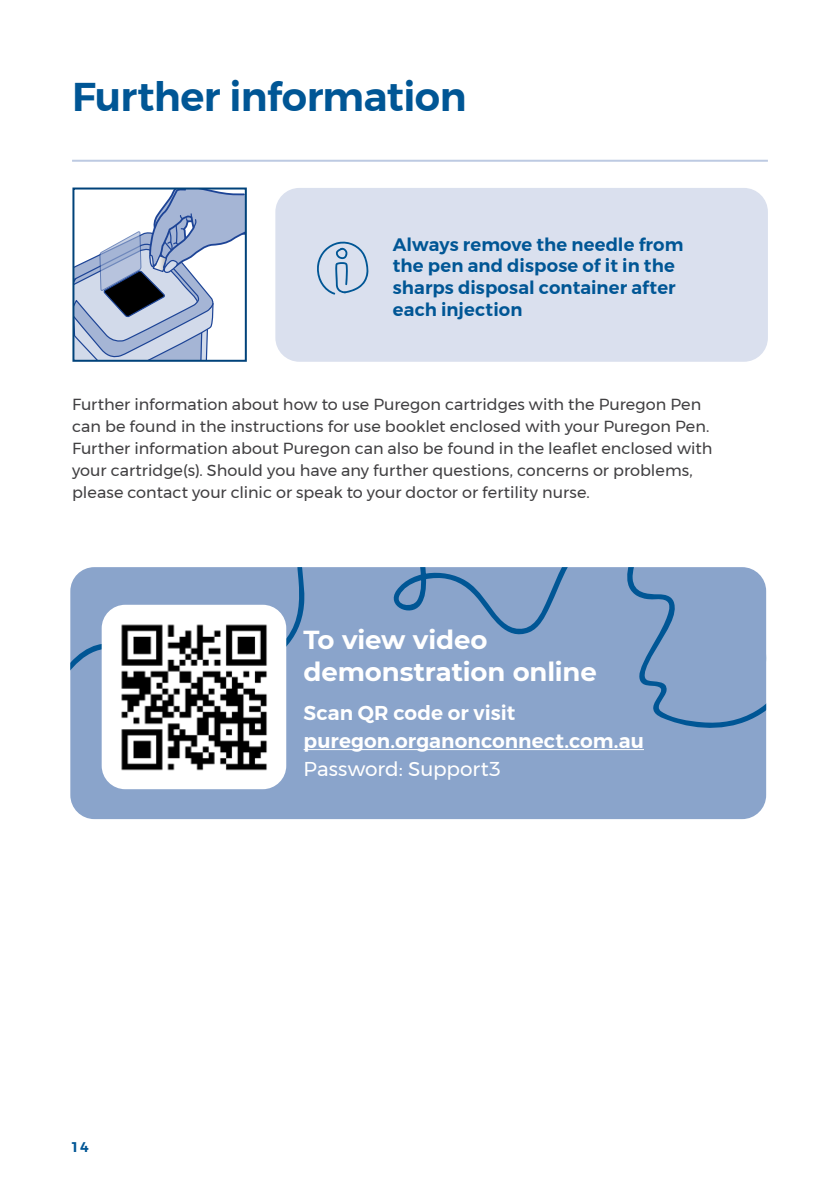
<style>
.page{position:relative;width:840px;height:1191px;background:#fff}
.page>*{position:absolute;margin:0;border:0;box-sizing:border-box;transform-origin:0 0}
.t1{font:600 40px "Montserrat";letter-spacing:-.015em;color:#005695}
.t2{font:700 26px/32px "Montserrat";letter-spacing:-.005em;color:#fff}
.t3{font:600 20px/28px "Montserrat";color:#fff}
.t4{font:20px "Montserrat";color:#fff}
.t5{font:600 18px/21.6px "Montserrat";letter-spacing:.005em;color:#005695}
.t6{font:16px/22px "Montserrat";color:#414042}
.t7{font:600 14px "Montserrat";color:#005695}
</style>
<div class="page">
<div style="left:275px;top:188px;width:492px;height:174px;background:#dae0ee;border-radius:24px"></div>
<svg style="left:317px;top:241px;width:51px;height:54px"></svg>
<div style="left:70px;top:567px;width:695px;height:252px;background:#8aa4cb;border-radius:24px"></div>
<svg style="left:70px;top:567px;width:695px;height:177px"></svg>
<div style="left:102px;top:605px;width:184px;height:184px;background:#fff;border-radius:24px"></div>
<img style="left:121px;top:624px;width:146px;height:147px">
<svg style="left:75px;top:190px;width:169px;height:169px"></svg>
<div style="left:72px;top:187px;width:175px;height:175px;border:2px solid #00427a"></div>
<hr style="left:72px;top:160px;width:695px;height:2px;background:#bdcae2">
<hr style="left:303px;top:749px;width:340px;height:1px;background:#fff">
<h1 class="t1" style="left:72px;top:65px;width:395px">Further information</h1>
<p class="t5" style="left:392px;top:233px;width:292px">Always remove the needle from the pen and dispose of it in the sharps disposal container after each injection</p>
<p class="t6" style="left:72px;top:393px;width:641px">Further information about how to use Puregon cartridges with the Puregon Pen can be found in the instructions for use booklet enclosed with your Puregon Pen.<br>Further information about Puregon can also be found in the leaflet enclosed with your cartridge(s). Should you have any further questions, concerns or problems, please contact your clinic or speak to your doctor or fertility nurse.</p>
<p class="t7" style="left:72px;top:1136px;width:18px">14</p>
<h2 class="t2" style="left:303px;top:622px;width:294px">To view video demonstration online</h2>
<p class="t3" style="left:303px;top:699px;width:342px">Scan QR code or visit puregon.organonconnect.com.au</p>
<p class="t4" style="left:303px;top:753px;width:199px">Password: Support3</p>
</div>
